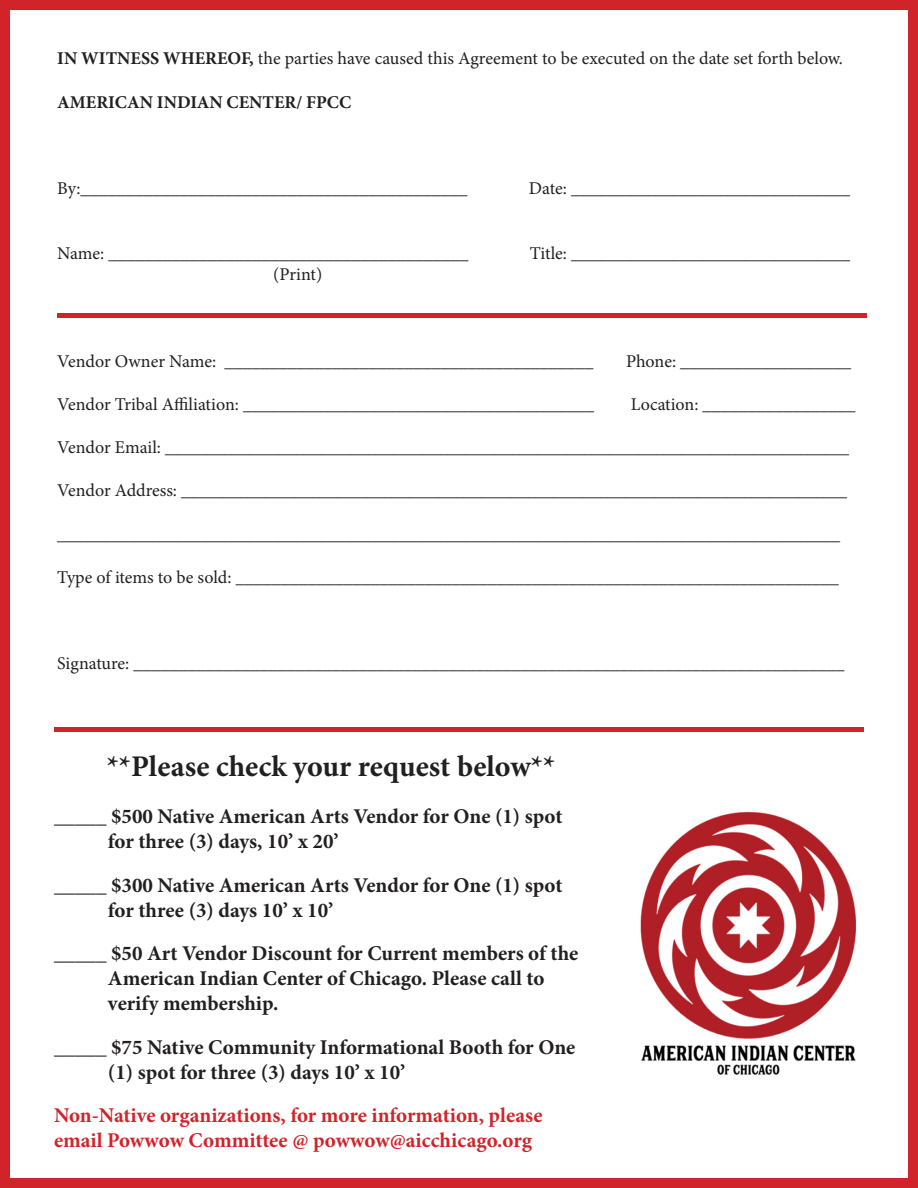
<style>
.page{position:relative;width:918px;height:1188px;background:#d1232a}
.page>*{position:absolute;margin:0;border:0;box-sizing:border-box;transform-origin:0 0}
.t1{font:700 30px "Minion Pro";color:#231f20}
.t2{font:700 21px/25.2px "Minion Pro";color:#231f20}
.t3{font:700 21px/25.2px "Minion Pro";color:#d1232a}
.t4{font:18px "Minion Pro";letter-spacing:-.005em;color:#231f20}
.t5{font:700 18px "Minion Pro";color:#231f20}
.s1{font-weight:700}
</style>
<div class="page">
<div style="left:10px;top:10px;width:898px;height:1168px;background:#fff"></div>
<div style="left:54px;top:727px;width:810px;height:5px;background:#d1232a"></div>
<img style="left:640px;top:811px;width:217px;height:264px">
<div style="left:57px;top:313px;width:810px;height:5px;background:#d1232a"></div>
<p class="t4" style="left:57px;top:47px;width:787px"><span class="s1">IN WITNESS WHEREOF,</span> the parties have caused this Agreement to be executed on the date set forth below.</p>
<p class="t5" style="left:57px;top:89px;width:296px">AMERICAN INDIAN CENTER/ FPCC</p>
<p class="t4" style="left:57px;top:176px;width:412px">By:___________________________________________</p>
<p class="t4" style="left:529px;top:176px;width:323px">Date: _______________________________</p>
<p class="t4" style="left:57px;top:241px;width:413px">Name: ________________________________________</p>
<p class="t4" style="left:530px;top:241px;width:322px">Title: _______________________________</p>
<p class="t4" style="left:273px;top:263px;width:51px">(Print)</p>
<p class="t4" style="left:57px;top:349px;width:538px">Vendor Owner Name: _________________________________________</p>
<p class="t4" style="left:626px;top:349px;width:227px">Phone: ___________________</p>
<p class="t4" style="left:57px;top:392px;width:538px">Vendor Tribal Affiliation: _______________________________________</p>
<p class="t4" style="left:631px;top:392px;width:226px">Location: _________________</p>
<p class="t4" style="left:57px;top:435px;width:793px">Vendor Email: ____________________________________________________________________________</p>
<p class="t4" style="left:57px;top:479px;width:791px">Vendor Address: __________________________________________________________________________</p>
<p class="t4" style="left:57px;top:522px;width:784px">_______________________________________________________________________________________</p>
<p class="t4" style="left:57px;top:565px;width:783px">Type of items to be sold: ___________________________________________________________________</p>
<p class="t4" style="left:57px;top:651px;width:789px">Signature: _______________________________________________________________________________</p>
<p class="t1" style="left:107px;top:746px;width:450px">**Please check your request below**</p>
<p class="t2" style="left:108px;top:804px;width:456px;text-indent:-54px">_____ $500 Native American Arts Vendor for One (1) spot for three (3) days, 10’ x 20’</p>
<p class="t2" style="left:108px;top:872px;width:456px;text-indent:-54px">_____ $300 Native American Arts Vendor for One (1) spot for three (3) days 10’ x 10’</p>
<p class="t2" style="left:108px;top:940px;width:472px;text-indent:-54px">_____ $50 Art Vendor Discount for Current members of the<br>American Indian Center of Chicago. Please call to verify membership.</p>
<p class="t2" style="left:54px;top:1034px;width:523px">_____ $75 Native Community Informational Booth for One</p>
<p class="t2" style="left:108px;top:1059px;width:299px">(1) spot for three (3) days 10’ x 10’</p>
<p class="t3" style="left:54px;top:1102px;width:490px">Non-Native organizations, for more information, please email Powwow Committee @ powwow@aicchicago.org</p>
</div>
